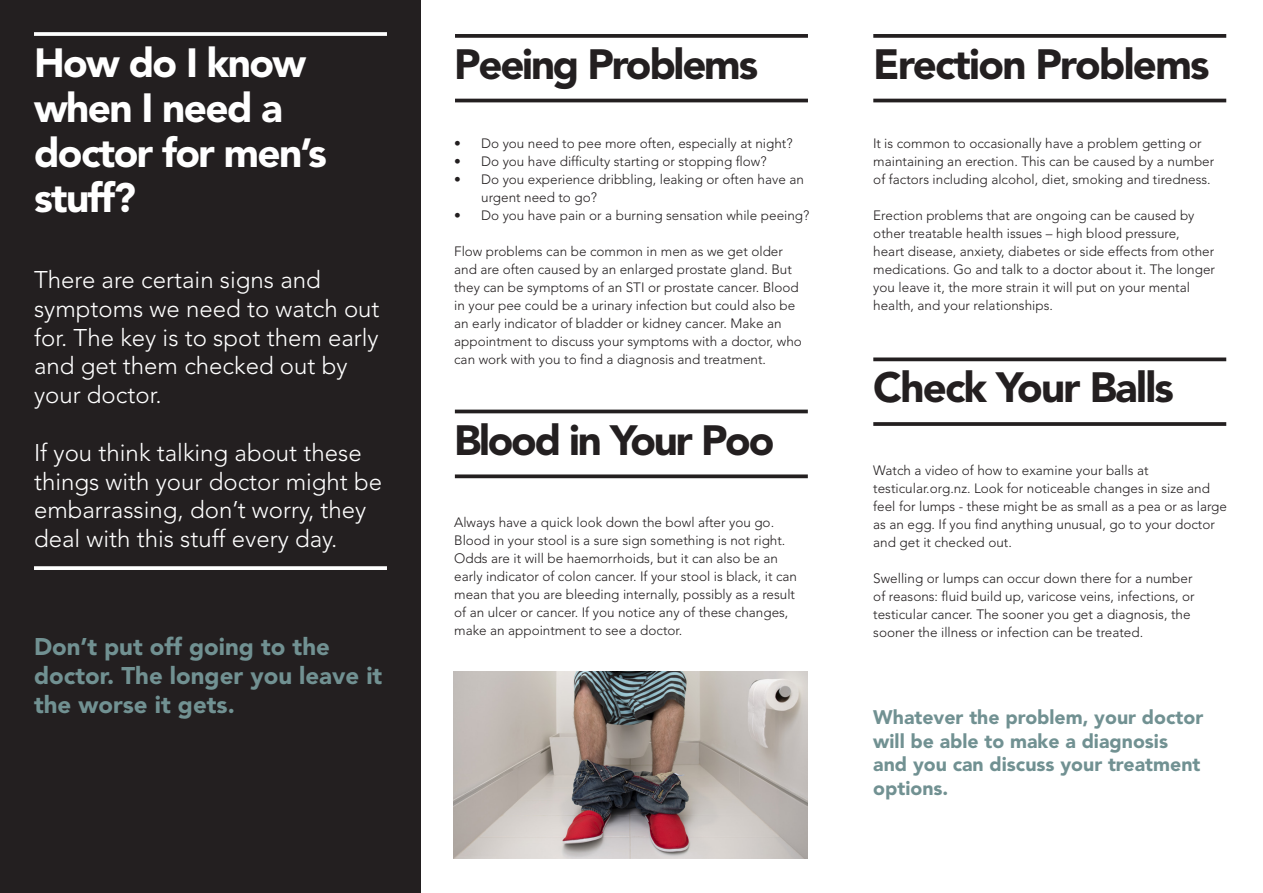
<style>
.page{position:relative;width:1263px;height:893px;background:#fff}
.page>*{position:absolute;margin:0;border:0;box-sizing:border-box;transform-origin:0 0}
.t1{font:900 42px "Avenir";letter-spacing:-.05em;color:#231f20}
.t2{font:900 40.5px/45px "Avenir";letter-spacing:-.04em;color:#fff}
.t3{font:300 24px/28.8px "Avenir";color:#fff}
.t4{font:900 24px/28.8px "Avenir";color:#719192}
._3_1_Body{font:900 19.5px/23.4px "Avenir";color:#719192}
.t5{font:300 13.5px/18px "Avenir";color:#231f20}
</style>
<div class="page">
<div style="left:0;top:0;width:421px;height:893px;background:#231f20"></div>
<svg style="left:34px;top:32px;width:353px;height:4px"></svg>
<svg style="left:873px;top:34px;width:353px;height:4px"></svg>
<hr style="left:873px;top:99px;width:353px;height:3px;background:#231f20">
<svg style="left:455px;top:34px;width:353px;height:4px"></svg>
<hr style="left:455px;top:99px;width:353px;height:3px;background:#231f20">
<hr style="left:455px;top:410px;width:353px;height:3px;background:#231f20">
<svg style="left:455px;top:474px;width:353px;height:4px"></svg>
<svg style="left:873px;top:357px;width:353px;height:4px"></svg>
<svg style="left:873px;top:422px;width:353px;height:4px"></svg>
<img style="left:454px;top:671px;width:354px;height:188px">
<svg style="left:34px;top:566px;width:353px;height:4px"></svg>
<p class="t2" style="left:34px;top:40px;width:294px">How do I know when I need a doctor for men’s stuff?</p>
<p class="t3" style="left:34px;top:265px;width:347px">There are certain signs and symptoms we need to watch out for. The key is to spot them early and get them checked out by your doctor.</p>
<p class="t3" style="left:34px;top:438px;width:350px">If you think talking about these things with your doctor might be embarrassing, don’t worry, they deal with this stuff every day.</p>
<p class="t4" style="left:34px;top:632px;width:350px">Don’t put off going to the doctor. The longer you leave it the worse it gets.</p>
<p class="t1" style="left:454px;top:39px;width:305px">Peeing Problems</p>
<p class="t5" style="left:454px;top:135px;width:340px">• Do you need to pee more often, especially at night?</p>
<p class="t5" style="left:454px;top:153px;width:314px">• Do you have difficulty starting or stopping flow?</p>
<p class="t5" style="left:481px;top:171px;width:324px;text-indent:-27px">• Do you experience dribbling, leaking or often have an urgent need to go?</p>
<p class="t5" style="left:454px;top:207px;width:357px">• Do you have pain or a burning sensation while peeing?</p>
<p class="t5" style="left:454px;top:243px;width:349px">Flow problems can be common in men as we get older and are often caused by an enlarged prostate gland. But they can be symptoms of an STI or prostate cancer. Blood in your pee could be a urinary infection but could also be an early indicator of bladder or kidney cancer. Make an appointment to discuss your symptoms with a doctor, who can work with you to find a diagnosis and treatment.</p>
<p class="t1" style="left:454px;top:415px;width:322px">Blood in Your Poo</p>
<p class="t5" style="left:454px;top:514px;width:344px">Always have a quick look down the bowl after you go.<br>Blood in your stool is a sure sign something is not right.<br>Odds are it will be haemorrhoids, but it can also be an early indicator of colon cancer. If your stool is black, it can mean that you are bleeding internally, possibly as a result of an ulcer or cancer. If you notice any of these changes, make an appointment to see a doctor.</p>
<p class="t1" style="left:873px;top:39px;width:338px">Erection Problems</p>
<p class="t5" style="left:873px;top:135px;width:342px">It is common to occasionally have a problem getting or maintaining an erection. This can be caused by a number of factors including alcohol, diet, smoking and tiredness.</p>
<p class="t5" style="left:873px;top:207px;width:343px">Erection problems that are ongoing can be caused by other treatable health issues – high blood pressure,<br>heart disease, anxiety, diabetes or side effects from other medications. Go and talk to a doctor about it. The longer you leave it, the more strain it will put on your mental health, and your relationships.</p>
<p class="t1" style="left:873px;top:362px;width:302px">Check Your Balls</p>
<p class="t5" style="left:873px;top:461px;width:277px">Watch a video of how to examine your balls at</p>
<p class="t5" style="left:873px;top:479px;width:355px">testicular.org.nz. Look for noticeable changes in size and feel for lumps - these might be as small as a pea or as large as an egg. If you find anything unusual, go to your doctor and get it checked out.</p>
<p class="t5" style="left:873px;top:569px;width:323px">Swelling or lumps can occur down there for a number of reasons: fluid build up, varicose veins, infections, or testicular cancer. The sooner you get a diagnosis, the sooner the illness or infection can be treated.</p>
<p class="_3_1_Body" style="left:873px;top:706px;width:331px">Whatever the problem, your doctor will be able to make a diagnosis and you can discuss your treatment options.</p>
</div>
